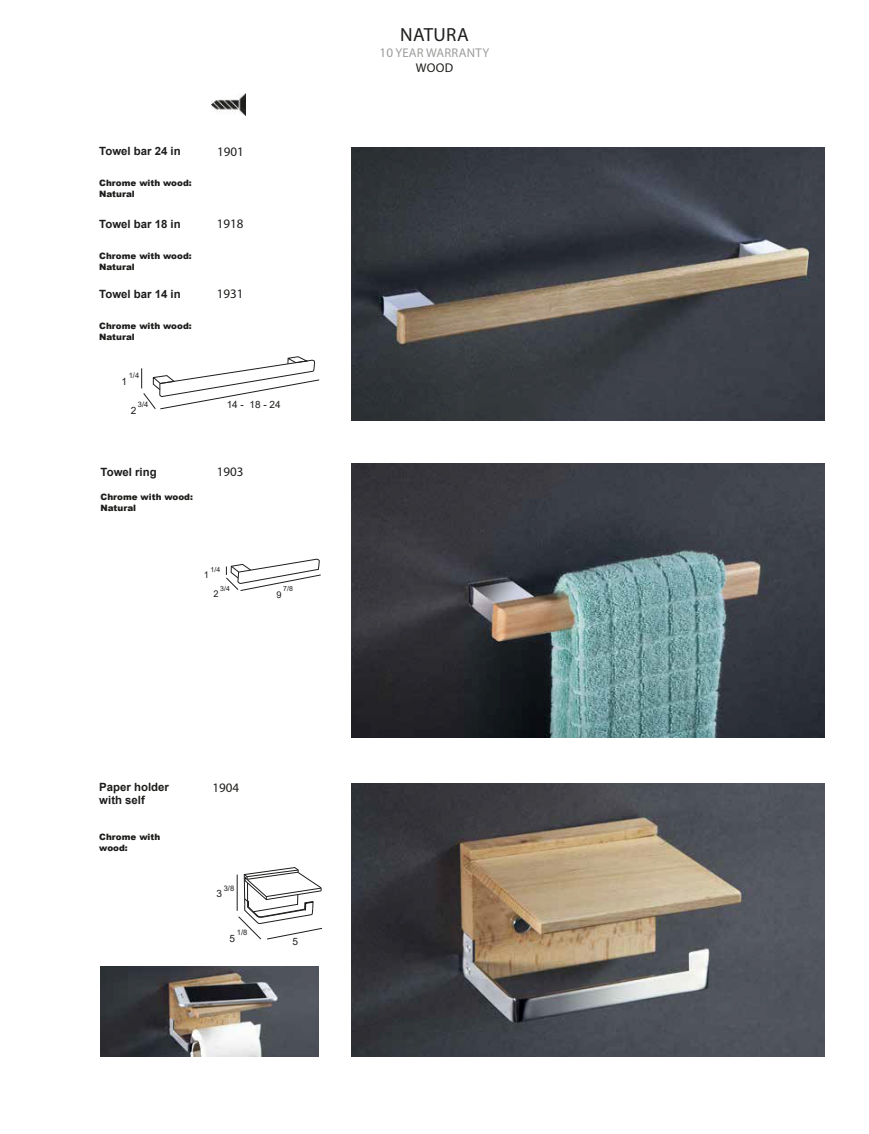
<style>
.page{position:relative;width:869px;height:1134px;background:#fff}
.page>*{position:absolute;margin:0;border:0;box-sizing:border-box;transform-origin:0 0}
.t1{font:19px "Myriad Pro";letter-spacing:.02em;color:#1d1d1b}
.t2{font:13px "Myriad Pro";color:#1d1d1b}
.t3{font:12.75px/15.2px "Myriad Pro";letter-spacing:.02em;color:#9d9d9c;text-align:center}
.t4{font:700 11.38px/13.6px "Arial";color:#1d1d1b}
.t5{font:10.12px "Arial";color:#1d1d1b}
.t6{font:10px "Arial";color:#1d1d1b}
.t7{font:9.25px "Arial";color:#1d1d1b}
.t8{font:900 8.75px/10.5px "Arial";color:#1d1d1b}
.t9{font:7.5px "Arial";color:#1d1d1b}
.t10{font:7px "Arial";color:#1d1d1b}
.s1{font-size:13.12px}
.s2{color:#1d1d1b}
</style>
<div class="page">
<img style="left:351px;top:147px;width:473px;height:274px">
<img style="left:351px;top:464px;width:473px;height:273px">
<img style="left:351px;top:783px;width:473px;height:273px">
<img style="left:212px;top:93px;width:34px;height:22px">
<svg style="left:141px;top:356px;width:178px;height:53px"></svg>
<hr style="left:237px;top:874px;width:1px;height:37px;background:#1d1d1b">
<svg style="left:238px;top:867px;width:84px;height:72px"></svg>
<img style="left:101px;top:966px;width:217px;height:91px">
<svg style="left:226px;top:558px;width:95px;height:33px"></svg>
<h3 class="t4" style="left:99px;top:144px;width:83px">Towel bar 24 in</h3>
<p class="t8" style="left:99px;top:178px;width:94px">Chrome with wood:<br>Natural</p>
<h3 class="t4" style="left:99px;top:217px;width:83px">Towel bar 18 in</h3>
<p class="t8" style="left:99px;top:251px;width:94px">Chrome with wood:<br>Natural</p>
<h3 class="t4" style="left:99px;top:287px;width:83px">Towel bar 14 in</h3>
<p class="t8" style="left:99px;top:320px;width:94px">Chrome with wood:<br>Natural</p>
<p class="t9" style="left:129px;top:370px;width:12px">1/4</p>
<p class="t6" style="left:131px;top:403px;width:7px">2</p>
<p class="t6" style="left:121px;top:374px;width:7px">1</p>
<p class="t9" style="left:138px;top:399px;width:12px">3/4</p>
<h3 class="t4" style="left:101px;top:466px;width:58px">Towel ring</h3>
<p class="t8" style="left:101px;top:492px;width:94px">Chrome with wood:<br>Natural</p>
<h2 class="t2" style="left:217px;top:143px;width:28px">1901</h2>
<h2 class="t2" style="left:217px;top:216px;width:28px">1918</h2>
<h2 class="t2" style="left:217px;top:286px;width:28px">1931</h2>
<p class="t6" style="left:226px;top:397px;width:55px">14 - 18 - 24</p>
<h2 class="t2" style="left:217px;top:463px;width:28px">1903</h2>
<p class="t10" style="left:210px;top:565px;width:11px">1/4</p>
<p class="t7" style="left:213px;top:587px;width:7px">2</p>
<p class="t7" style="left:204px;top:569px;width:7px">1</p>
<p class="t10" style="left:220px;top:583px;width:11px">3/4</p>
<p class="t10" style="left:283px;top:584px;width:11px">7/8</p>
<p class="t7" style="left:276px;top:588px;width:7px">9</p>
<h3 class="t4" style="left:99px;top:780px;width:71px">Paper holder with self</h3>
<p class="t8" style="left:99px;top:831px;width:62px">Chrome with wood:</p>
<h2 class="t2" style="left:212px;top:780px;width:28px">1904</h2>
<p class="t9" style="left:223px;top:883px;width:12px">3/8</p>
<p class="t5" style="left:216px;top:887px;width:7px">3</p>
<p class="t9" style="left:237px;top:927px;width:12px">1/8</p>
<p class="t5" style="left:229px;top:931px;width:7px">5</p>
<p class="t5" style="left:292px;top:935px;width:7px">5</p>
<h1 class="t1" style="left:400px;top:23px;width:70px">NATURA</h1>
<h3 class="t3" style="left:379px;top:45px;width:111px"><span class="s1">10</span> YEAR WARRANTY<br><span class="s2">WOOD</span></h3>
</div>
